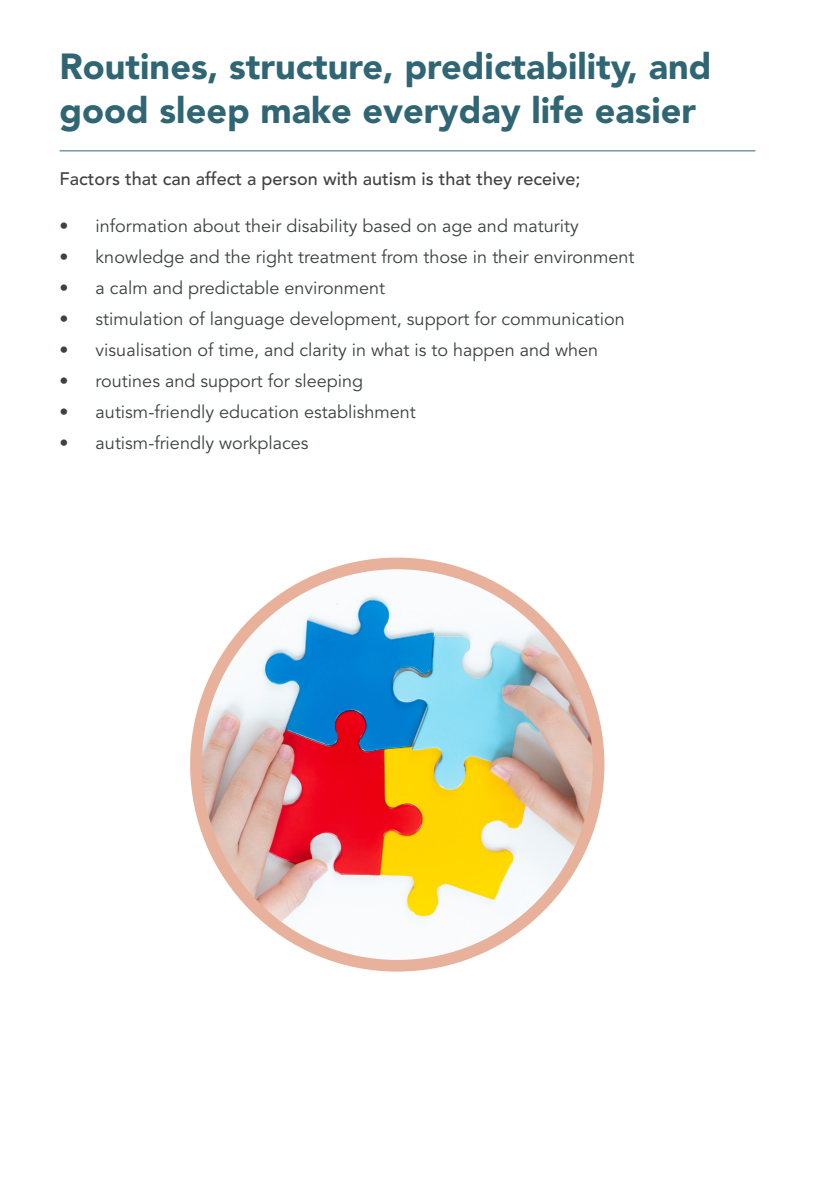
<style>
.page{position:relative;width:840px;height:1191px;background:#fff}
.page>*{position:absolute;margin:0;border:0;box-sizing:border-box;transform-origin:0 0}
.t1{font:900 36px/43.2px "Avenir LT Std";color:#306673}
.t2{font:18px "Avenir LT Std";color:#3c4241}
.t3{font:500 18px "Avenir LT Std";color:#414141}
</style>
<div class="page">
<hr style="left:60px;top:150px;width:695px;height:1px;background:#306673">
<img style="left:196px;top:570px;width:402px;height:392px">
<div style="left:190px;top:557px;width:414px;height:414px;border:12px solid #e8b19c;border-radius:50%"></div>
<h1 class="t1" style="left:60px;top:45px;width:653px">Routines, structure, predictability, and good sleep make everyday life easier</h1>
<p class="t3" style="left:60px;top:168px;width:522px">Factors that can affect a person with autism is that they receive;</p>
<p class="t2" style="left:60px;top:216px;width:520px">• information about their disability based on age and maturity</p>
<p class="t2" style="left:60px;top:247px;width:576px">• knowledge and the right treatment from those in their environment</p>
<p class="t2" style="left:60px;top:278px;width:327px">• a calm and predictable environment</p>
<p class="t2" style="left:60px;top:309px;width:566px">• stimulation of language development, support for communication</p>
<p class="t2" style="left:60px;top:340px;width:539px">• visualisation of time, and clarity in what is to happen and when</p>
<p class="t2" style="left:60px;top:371px;width:305px">• routines and support for sleeping</p>
<p class="t2" style="left:60px;top:402px;width:357px">• autism-friendly education establishment</p>
<p class="t2" style="left:60px;top:433px;width:250px">• autism-friendly workplaces</p>
</div>
